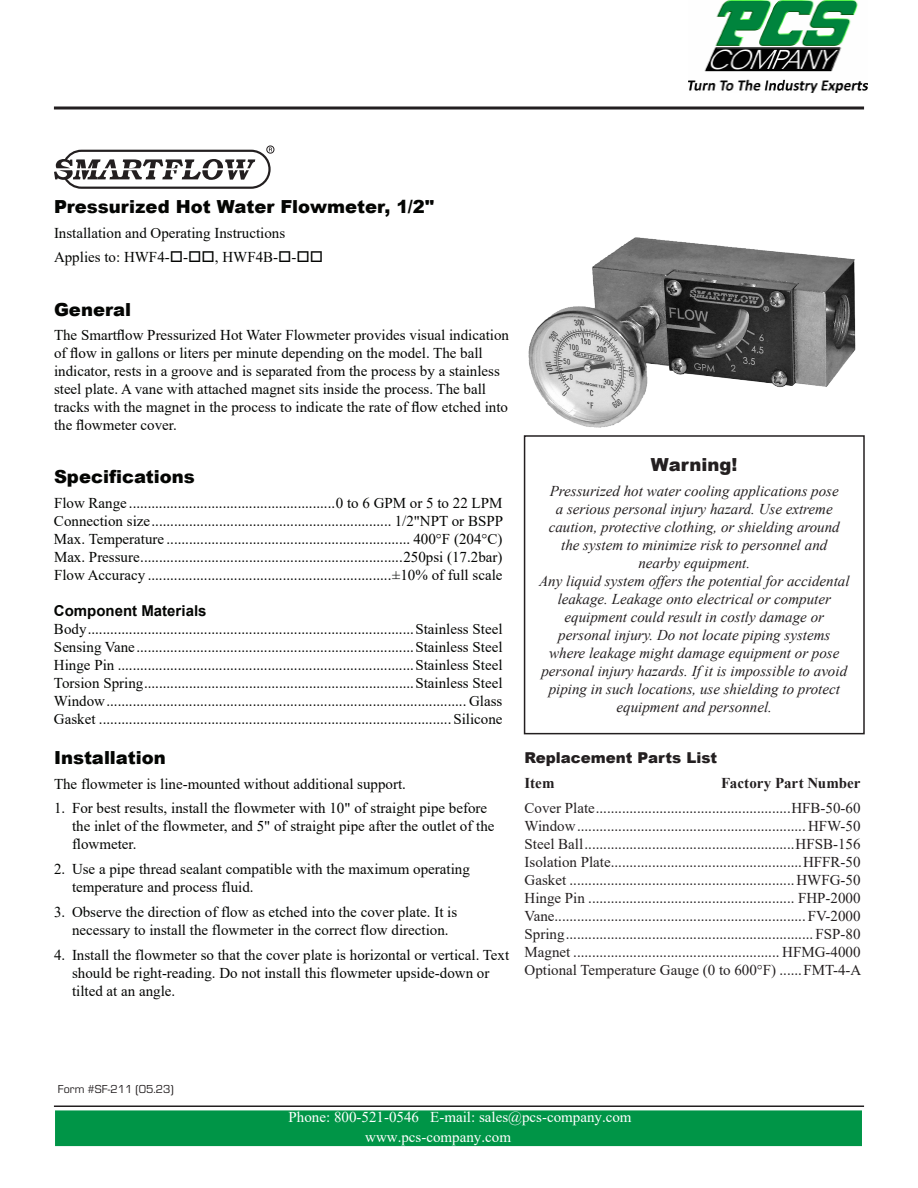
<style>
.page{position:relative;width:918px;height:1188px;background:#fff}
.page>*{position:absolute;margin:0;border:0;box-sizing:border-box;transform-origin:0 0}
.t1{font:900 18px "Arial";color:#040503}
.t2{font:900 18px "Arial";color:#231f20}
.t3{font:15px/18px "Times New Roman";color:#040503}
.t4{font:15px "Times New Roman";color:#231f20}
.t5{font:italic 15px/18px "Times New Roman";color:#231f20;text-align:center}
.t6{font:15px/19.6px "Times New Roman";color:#fff}
.t7{font:700 15px "Times New Roman";color:#231f20}
.t8{font:900 15px "Arial";color:#231f20}
.t9{font:700 15px "Arial";color:#040503}
.t10{font:12px "Eurostile";color:#231f20}
</style>
<div class="page">
<svg style="left:54px;top:106px;width:810px;height:4px;background:#595657"></svg>
<hr style="left:54px;top:1106px;width:810px;height:1px;background:#231f20">
<svg style="left:54px;top:145px;width:221px;height:44px"></svg>
<div style="left:524px;top:435px;width:341px;height:299px;border:2px solid #231f20"></div>
<img style="left:528px;top:237px;width:328px;height:191px">
<img style="left:689px;top:1px;width:178px;height:91px">
<svg style="left:55px;top:1105px;width:807px;height:42px;background:#1e9c5a"></svg>
<p class="t1" style="left:54px;top:193px;width:382px">Pressurized Hot Water Flowmeter, 1/2"</p>
<p class="t3" style="left:54px;top:223px;width:233px">Installation and Operating Instructions</p>
<p class="t3" style="left:54px;top:248px;width:271px">Applies to: HWF4-□-□□, HWF4B-□-□□</p>
<p class="t1" style="left:54px;top:296px;width:79px">General</p>
<p class="t3" style="left:54px;top:326px;width:457px">The Smartflow Pressurized Hot Water Flowmeter provides visual indication of flow in gallons or liters per minute depending on the model. The ball indicator, rests in a groove and is separated from the process by a stainless steel plate. A vane with attached magnet sits inside the process. The ball tracks with the magnet in the process to indicate the rate of flow etched into the flowmeter cover.</p>
<p class="t1" style="left:54px;top:464px;width:142px">Specifications</p>
<p class="t3" style="left:54px;top:494px;width:450px">Flow Range .......................................................0 to 6 GPM or 5 to 22 LPM</p>
<p class="t3" style="left:54px;top:512px;width:451px">Connection size................................................................ 1/2"NPT or BSPP</p>
<p class="t3" style="left:54px;top:530px;width:450px">Max. Temperature ................................................................. 400°F (204°C)</p>
<p class="t3" style="left:54px;top:548px;width:450px">Max. Pressure......................................................................250psi (17.2bar)</p>
<p class="t3" style="left:54px;top:566px;width:450px">Flow Accuracy .................................................................±10% of full scale</p>
<p class="t9" style="left:54px;top:600px;width:154px">Component Materials</p>
<p class="t3" style="left:54px;top:620px;width:450px">Body.......................................................................................Stainless Steel</p>
<p class="t3" style="left:54px;top:638px;width:450px">Sensing Vane..........................................................................Stainless Steel</p>
<p class="t3" style="left:54px;top:656px;width:450px">Hinge Pin ...............................................................................Stainless Steel</p>
<p class="t3" style="left:54px;top:674px;width:450px">Torsion Spring........................................................................Stainless Steel</p>
<p class="t3" style="left:54px;top:692px;width:450px">Window................................................................................................ Glass</p>
<p class="t3" style="left:54px;top:710px;width:450px">Gasket ..............................................................................................Silicone</p>
<p class="t1" style="left:54px;top:744px;width:113px">Installation</p>
<p class="t3" style="left:54px;top:774px;width:354px">The flowmeter is line-mounted without additional support.</p>
<p class="t3" style="left:72px;top:799px;width:424px;text-indent:-18px">1. For best results, install the flowmeter with 10" of straight pipe before the inlet of the flowmeter, and 5" of straight pipe after the outlet of the flowmeter.</p>
<p class="t3" style="left:72px;top:860px;width:399px;text-indent:-18px">2. Use a pipe thread sealant compatible with the maximum operating temperature and process fluid.</p>
<p class="t3" style="left:72px;top:902px;width:387px;text-indent:-18px">3. Observe the direction of flow as etched into the cover plate. It is necessary to install the flowmeter in the correct flow direction.</p>
<p class="t3" style="left:72px;top:945px;width:439px;text-indent:-18px">4. Install the flowmeter so that the cover plate is horizontal or vertical. Text should be right-reading. Do not install this flowmeter upside-down or tilted at an angle.</p>
<p class="t2" style="left:651px;top:451px;width:88px">Warning!</p>
<p class="t5" style="left:549px;top:481px;width:292px">Pressurized hot water cooling applications pose a serious personal injury hazard. Use extreme caution, protective clothing, or shielding around the system to minimize risk to personnel and nearby equipment.</p>
<p class="t5" style="left:539px;top:571px;width:312px">Any liquid system offers the potential for accidental leakage. Leakage onto electrical or computer equipment could result in costly damage or personal injury. Do not locate piping systems where leakage might damage equipment or pose personal injury hazards. If it is impossible to avoid piping in such locations, use shielding to protect equipment and personnel.</p>
<p class="t8" style="left:525px;top:747px;width:194px">Replacement Parts List</p>
<p class="t7" style="left:525px;top:772px;width:31px">Item</p>
<p class="t7" style="left:721px;top:772px;width:141px">Factory Part Number</p>
<p class="t4" style="left:525px;top:797px;width:337px">Cover Plate....................................................HFB-50-60</p>
<p class="t4" style="left:525px;top:815px;width:338px">Window............................................................. HFW-50</p>
<p class="t4" style="left:525px;top:833px;width:337px">Steel Ball........................................................HFSB-156</p>
<p class="t4" style="left:525px;top:851px;width:338px">Isolation Plate...................................................HFFR-50</p>
<p class="t4" style="left:525px;top:869px;width:338px">Gasket ............................................................HWFG-50</p>
<p class="t4" style="left:525px;top:887px;width:337px">Hinge Pin ....................................................... FHP-2000</p>
<p class="t4" style="left:525px;top:905px;width:338px">Vane...................................................................FV-2000</p>
<p class="t4" style="left:525px;top:923px;width:337px">Spring.................................................................. FSP-80</p>
<p class="t4" style="left:525px;top:941px;width:337px">Magnet ....................................................... HFMG-4000</p>
<p class="t4" style="left:525px;top:959px;width:338px">Optional Temperature Gauge (0 to 600°F) ......FMT-4-A</p>
<p class="t10" style="left:58px;top:1081px;width:118px">Form #SF-211 (05.23)</p>
<p class="t6" style="left:365px;top:1107px;width:268px;text-indent:-77px">Phone: 800-521-0546 E-mail: sales@pcs-company.com www.pcs-company.com</p>
</div>
